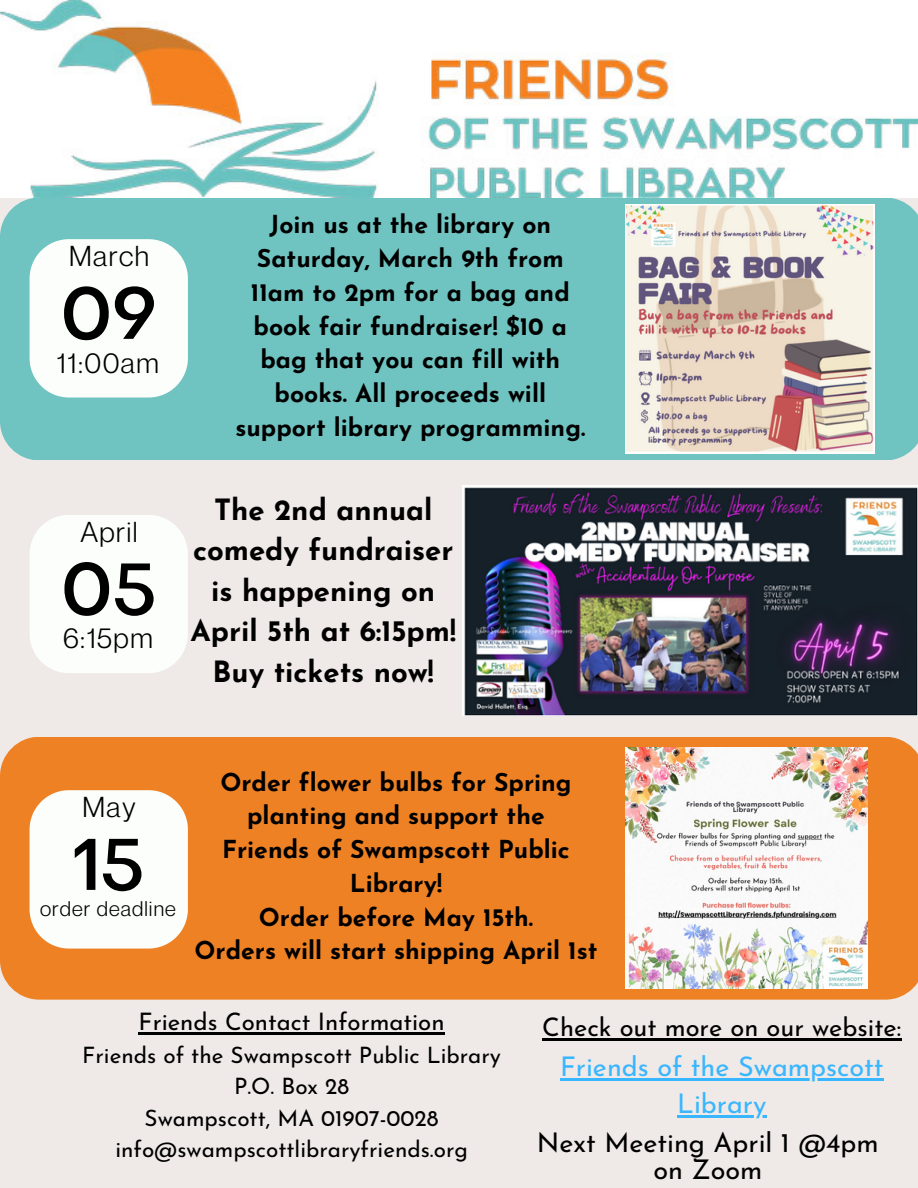
<style>
.page{position:relative;width:918px;height:1188px;background:#efe9e7}
.page>*{position:absolute;margin:0;border:0;box-sizing:border-box;transform-origin:0 0}
.t1{font:500 72px "Object Sans";color:#000}
.t2{font:700 29.25px/40.5px "Josefin Sans";color:#000;text-align:center}
.t3{font:28.2px "Neue Montreal";letter-spacing:.05em;color:#000}
.t4{font:27px/37.2px "Josefin Sans";color:#38b6ff;text-align:center}
.t5{font:27px/27px "Josefin Sans";color:#000;text-align:center}
.t6{font:25.5px "Josefin Sans";color:#000}
.t7{font:700 24.75px/33.8px "Josefin Sans";color:#000;text-align:center}
.t8{font:24px "Josefin Sans";color:#000}
.t9{font:22.5px/31.5px "Josefin Sans";color:#000;text-align:center}
.t10{font:20.7px "Neue Montreal";letter-spacing:.05em;color:#000}
</style>
<div class="page">
<div style="left:0;top:198px;width:918px;height:262px;background:#6fc3c0"></div>
<img style="left:0;top:0;width:918px;height:198px">
<div style="left:0;top:737px;width:918px;height:263px;background:#ee8124"></div>
<img style="left:462px;top:486px;width:456px;height:229px">
<div style="left:30px;top:239px;width:158px;height:159px;background:#fbfefb"></div>
<div style="left:30px;top:515px;width:158px;height:158px;background:#fbfefb"></div>
<div style="left:30px;top:790px;width:158px;height:159px;background:#fbfefb"></div>
<img style="left:626px;top:204px;width:248px;height:250px">
<img style="left:626px;top:747px;width:242px;height:242px">
<hr style="left:139px;top:1032px;width:306px;height:3px;background:#000">
<hr style="left:542px;top:1039px;width:359px;height:2px;background:#000">
<hr style="left:560px;top:1078px;width:324px;height:2px;background:#38b6ff">
<hr style="left:677px;top:1115px;width:89px;height:2px;background:#38b6ff">
<p class="t3" style="left:69px;top:239px;width:81px">March</p>
<h1 class="t1" style="left:60px;top:286px;width:98px">09</h1>
<p class="t3" style="left:57px;top:345px;width:104px">11:00am</p>
<p class="t3" style="left:80px;top:514px;width:59px">April</p>
<h1 class="t1" style="left:61px;top:561px;width:97px">05</h1>
<p class="t3" style="left:63px;top:621px;width:91px">6:15pm</p>
<p class="t7" style="left:235px;top:210px;width:351px">Join us at the library on<br>Saturday, March 9th from<br>11am to 2pm for a bag and book fair fundraiser! $10 a bag that you can fill with books. All proceeds will support library programming.</p>
<p class="t2" style="left:190px;top:492px;width:267px">The 2nd annual comedy fundraiser is happening on<br>April 5th at 6:15pm!<br>Buy tickets now!</p>
<p class="t3" style="left:83px;top:790px;width:54px">May</p>
<h1 class="t1" style="left:73px;top:837px;width:73px">15</h1>
<p class="t10" style="left:40px;top:896px;width:137px">order deadline</p>
<p class="t7" style="left:195px;top:768px;width:405px">Order flower bulbs for Spring planting and support the<br>Friends of Swampscott Public<br>Library!<br>Order before May 15th.<br>Orders will start shipping April 1st</p>
<p class="t8" style="left:139px;top:1012px;width:308px">Friends Contact Information</p>
<p class="t9" style="left:82px;top:1041px;width:420px">Friends of the Swampscott Public Library<br>P.O. Box 28<br>Swampscott, MA 01907-0028 info@swampscottlibraryfriends.org</p>
<p class="t6" style="left:542px;top:1017px;width:361px">Check out more on our website:</p>
<p class="t4" style="left:560px;top:1050px;width:325px">Friends of the Swampscott<br>Library</p>
<p class="t5" style="left:537px;top:1132px;width:343px">Next Meeting April 1 @4pm on Zoom</p>
</div>
